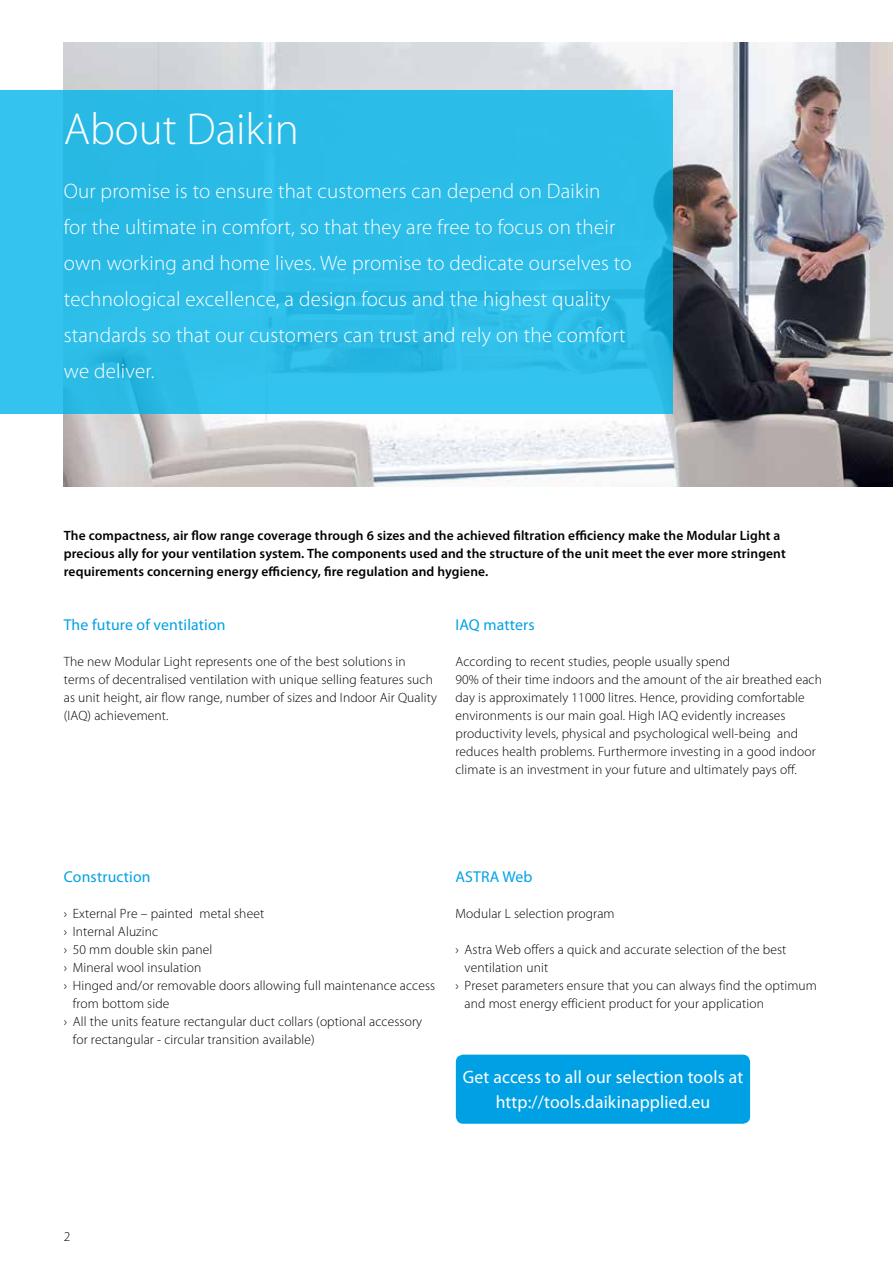
<style>
.page{position:relative;width:893px;height:1263px;background:#fff}
.page>*{position:absolute;margin:0;border:0;box-sizing:border-box;transform-origin:0 0}
.t1{font:300 45px "Myriad Pro";color:#fff}
.t2{font:300 21px/36px "Myriad Pro";letter-spacing:.01em;color:#fff}
.t3{font:18px/25px "Myriad Pro";letter-spacing:.01em;color:#fff;text-align:center}
.t4{font:15.75px "Myriad Pro";letter-spacing:.01em;color:#00a1e4}
.t5{font:300 13.5px/18px "Myriad Pro";letter-spacing:.01em;color:#000}
.t6{font:600 13.5px/18px "Myriad Pro";letter-spacing:.01em;color:#000}
</style>
<div class="page">
<img style="left:64px;top:42px;width:829px;height:444px">
<div style="left:0;top:91px;width:673px;height:323px;background:#2bbce8"></div>
<div style="left:456px;top:1055px;width:294px;height:69px;background:#00a1e4;border-radius:7px"></div>
<h1 class="t1" style="left:64px;top:104px;width:237px">About Daikin</h1>
<p class="t2" style="left:64px;top:173px;width:569px">Our promise is to ensure that customers can depend on Daikin<br>for the ultimate in comfort, so that they are free to focus on their own working and home lives. We promise to dedicate ourselves to technological excellence, a design focus and the highest quality standards so that our customers can trust and rely on the comfort we deliver.</p>
<p class="t6" style="left:64px;top:526px;width:723px">The compactness, air flow range coverage through 6 sizes and the achieved filtration efficiency make the Modular Light a precious ally for your ventilation system. The components used and the structure of the unit meet the ever more stringent requirements concerning energy efficiency, fire regulation and hygiene.</p>
<p class="t4" style="left:64px;top:615px;width:163px">The future of ventilation</p>
<p class="t5" style="left:64px;top:653px;width:375px">The new Modular Light represents one of the best solutions in terms of decentralised ventilation with unique selling features such as unit height, air flow range, number of sizes and Indoor Air Quality (IAQ) achievement.</p>
<p class="t4" style="left:455px;top:615px;width:81px">IAQ matters</p>
<p class="t5" style="left:455px;top:653px;width:368px">According to recent studies, people usually spend<br>90% of their time indoors and the amount of the air breathed each day is approximately 11000 litres. Hence, providing comfortable environments is our main goal. High IAQ evidently increases productivity levels, physical and psychological well-being and reduces health problems. Furthermore investing in a good indoor climate is an investment in your future and ultimately pays off.</p>
<p class="t4" style="left:64px;top:867px;width:88px">Construction</p>
<p class="t5" style="left:64px;top:905px;width:202px">› External Pre – painted metal sheet</p>
<p class="t5" style="left:64px;top:923px;width:96px">› Internal Aluzinc</p>
<p class="t5" style="left:64px;top:941px;width:150px">› 50 mm double skin panel</p>
<p class="t5" style="left:64px;top:959px;width:139px">› Mineral wool insulation</p>
<p class="t5" style="left:64px;top:977px;width:373px">› Hinged and/or removable doors allowing full maintenance access</p>
<p class="t5" style="left:73px;top:995px;width:98px">from bottom side</p>
<p class="t5" style="left:64px;top:1013px;width:360px">› All the units feature rectangular duct collars (optional accessory</p>
<p class="t5" style="left:73px;top:1031px;width:243px">for rectangular - circular transition available)</p>
<p class="t4" style="left:455px;top:867px;width:79px">ASTRA Web</p>
<p class="t5" style="left:455px;top:905px;width:161px">Modular L selection program</p>
<p class="t5" style="left:455px;top:941px;width:332px">› Astra Web offers a quick and accurate selection of the best</p>
<p class="t5" style="left:464px;top:959px;width:85px">ventilation unit</p>
<p class="t5" style="left:455px;top:977px;width:363px">› Preset parameters ensure that you can always find the optimum</p>
<p class="t5" style="left:464px;top:995px;width:301px">and most energy efficient product for your application</p>
<h3 class="t3" style="left:463px;top:1064px;width:282px">Get access to all our selection tools at http://tools.daikinapplied.eu</h3>
<p class="t5" style="left:64px;top:1227px;width:8px">2</p>
</div>
